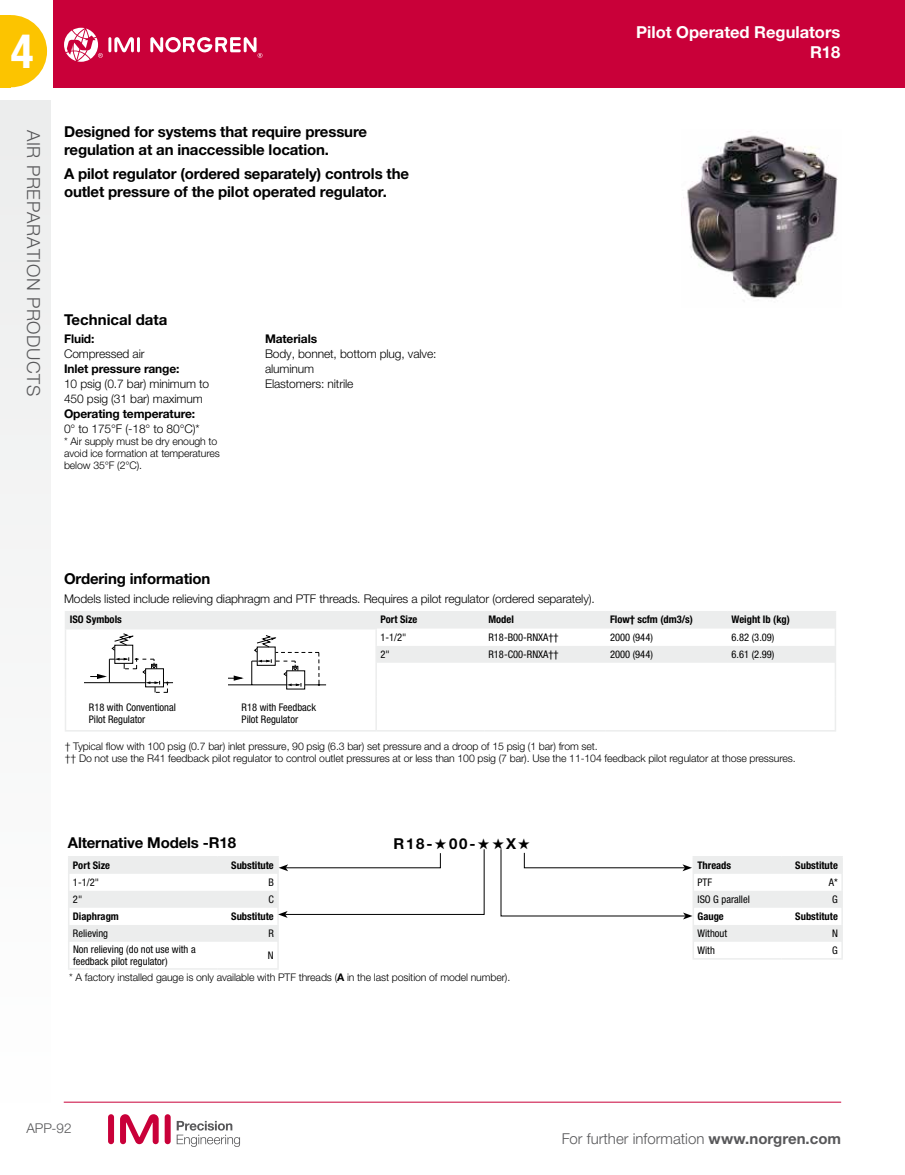
<style>
.page{position:relative;width:905px;height:1175px;background:#fff}
.page>*{position:absolute;margin:0;border:0;box-sizing:border-box;transform-origin:0 0}
.t1{font:700 condensed 47.1px "Helvetica Neue LTW1 G";color:#fff}
.t2{font:300 18px "Helvetica Neue LTW1 G";letter-spacing:.03em;color:#58585a}
.t3{font:700 16.5px/19.5px "Helvetica Neue LTW1 G";color:#fff;text-align:right}
.t4{font:700 15px/18px "Helvetica Neue LTW1 G";letter-spacing:-.01em;color:#000}
.t5{font:300 15px "Helvetica Neue LTW1 G";color:#58585a}
.t6{font:300 13.5px "Helvetica Neue LTW1 G";color:#58585a}
.t7{font:300 12px/15px "Helvetica Neue LTW1 G";letter-spacing:-.01em;color:#000}
.t8{font:700 12px "Helvetica Neue LTW1 G";letter-spacing:-.01em;color:#000}
.t9{font:300 10.5px/12px "Helvetica Neue LTW1 G";letter-spacing:-.01em;color:#000}
.t10{font:condensed 10.5px/12px "Helvetica Neue LTW1 G";color:#000}
.t11{font:700 condensed 10.5px "Helvetica Neue LTW1 G";color:#000}
.s1{font-weight:700}
</style>
<div class="page">
<svg style="left:10px;top:15px;width:37px;height:72px"></svg>
<div style="left:0;top:15px;width:10px;height:72px;background:#fcc400"></div>
<div style="left:0;top:100px;width:51px;height:1002px;background:#f5f5f5"></div>
<div style="left:53px;top:0;width:851px;height:87px;background:#c90039"></div>
<hr style="left:904px;top:0;width:1px;height:87px;background:#c90039">
<hr style="left:64px;top:1101px;width:777px;height:1px;background:#c90039">
<div style="left:165px;top:1114px;width:6px;height:30px;background:#c90039;border-radius:3px"></div>
<div style="left:108px;top:1114px;width:6px;height:30px;background:#c90039;border-radius:3px"></div>
<svg style="left:120px;top:1114px;width:39px;height:30px"></svg>
<svg style="left:177px;top:1120px;width:63px;height:26px"></svg>
<hr style="left:376px;top:730px;width:108px;height:1px;background:#eceded">
<hr style="left:484px;top:730px;width:121px;height:1px;background:#eceded">
<hr style="left:605px;top:730px;width:122px;height:1px;background:#eceded">
<hr style="left:727px;top:730px;width:109px;height:1px;background:#eceded">
<hr style="left:65px;top:730px;width:311px;height:1px;background:#eceded">
<hr style="left:108px;top:37px;width:3px;height:15px;background:#fff">
<hr style="left:137px;top:37px;width:3px;height:15px;background:#fff">
<svg style="left:114px;top:37px;width:20px;height:15px"></svg>
<svg style="left:150px;top:37px;width:112px;height:21px"></svg>
<svg style="left:64px;top:28px;width:39px;height:34px"></svg>
<img style="left:683px;top:135px;width:155px;height:164px">
<svg style="left:65px;top:611px;width:771px;height:119px"></svg>
<hr style="left:692px;top:958px;width:89px;height:1px;background:#eceded">
<hr style="left:781px;top:958px;width:61px;height:1px;background:#eceded">
<svg style="left:500px;top:849px;width:342px;height:109px"></svg>
<svg style="left:68px;top:849px;width:417px;height:120px"></svg>
<h1 class="t1" style="left:11px;top:23px;width:24px">4</h1>
<h2 class="t2" style="left:45px;top:130px;width:268px;rotate:90deg">AIR PREPARATION PRODUCTS</h2>
<h3 class="t4" style="left:64px;top:123px;width:304px">Designed for systems that require pressure regulation at an inaccessible location.</h3>
<h3 class="t4" style="left:64px;top:165px;width:346px">A pilot regulator (ordered separately) controls the outlet pressure of the pilot operated regulator.</h3>
<h3 class="t4" style="left:64px;top:310px;width:105px">Technical data</h3>
<p class="t8" style="left:64px;top:331px;width:32px">Fluid:</p>
<p class="t7" style="left:64px;top:346px;width:82px">Compressed air</p>
<p class="t8" style="left:64px;top:361px;width:117px">Inlet pressure range:</p>
<p class="t7" style="left:64px;top:376px;width:147px">10 psig (0.7 bar) minimum to<br>450 psig (31 bar) maximum</p>
<p class="t8" style="left:64px;top:406px;width:133px">Operating temperature:</p>
<p class="t7" style="left:64px;top:421px;width:137px">0° to 175°F (-18° to 80°C)*</p>
<p class="t9" style="left:64px;top:435px;width:157px">* Air supply must be dry enough to avoid ice formation at temperatures below 35°F (2°C).</p>
<p class="t8" style="left:265px;top:331px;width:54px">Materials</p>
<p class="t7" style="left:265px;top:346px;width:173px">Body, bonnet, bottom plug, valve: aluminum<br>Elastomers: nitrile</p>
<h3 class="t3" style="left:636px;top:23px;width:205px">Pilot Operated Regulators<br>R18</h3>
<h3 class="t4" style="left:64px;top:570px;width:148px">Ordering information</h3>
<p class="t7" style="left:64px;top:591px;width:532px">Models listed include relieving diaphragm and PTF threads. Requires a pilot regulator (ordered separately).</p>
<p class="t11" style="left:70px;top:613px;width:54px">ISO Symbols</p>
<p class="t11" style="left:380px;top:613px;width:39px">Port Size</p>
<p class="t11" style="left:488px;top:613px;width:27px">Model</p>
<p class="t11" style="left:610px;top:613px;width:84px">Flow† scfm (dm3/s)</p>
<p class="t11" style="left:731px;top:613px;width:60px">Weight lb (kg)</p>
<p class="t10" style="left:380px;top:631px;width:28px">1-1/2"</p>
<p class="t10" style="left:488px;top:631px;width:72px">R18-B00-RNXA††</p>
<p class="t10" style="left:610px;top:631px;width:44px">2000 (944)</p>
<p class="t10" style="left:731px;top:631px;width:44px">6.82 (3.09)</p>
<p class="t10" style="left:380px;top:648px;width:11px">2"</p>
<p class="t10" style="left:488px;top:648px;width:72px">R18-C00-RNXA††</p>
<p class="t10" style="left:610px;top:648px;width:44px">2000 (944)</p>
<p class="t10" style="left:731px;top:648px;width:44px">6.61 (2.99)</p>
<p class="t10" style="left:89px;top:701px;width:89px">R18 with Conventional<br>Pilot Regulator</p>
<p class="t10" style="left:242px;top:701px;width:76px">R18 with Feedback<br>Pilot Regulator</p>
<p class="t9" style="left:65px;top:740px;width:732px">† Typical flow with 100 psig (0.7 bar) inlet pressure, 90 psig (6.3 bar) set pressure and a droop of 15 psig (1 bar) from set.<br>†† Do not use the R41 feedback pilot regulator to control outlet pressures at or less than 100 psig (7 bar). Use the 11-104 feedback pilot regulator at those pressures.</p>
<h3 class="t4" style="left:68px;top:833px;width:169px">Alternative Models -R18</h3>
<p class="t11" style="left:73px;top:859px;width:39px">Port Size</p>
<p class="t11" style="left:231px;top:859px;width:44px">Substitute</p>
<p class="t10" style="left:73px;top:876px;width:28px">1-1/2"</p>
<p class="t10" style="left:268px;top:876px;width:7px">B</p>
<p class="t10" style="left:73px;top:893px;width:11px">2"</p>
<p class="t10" style="left:268px;top:893px;width:7px">C</p>
<p class="t11" style="left:73px;top:910px;width:47px">Diaphragm</p>
<p class="t11" style="left:231px;top:910px;width:44px">Substitute</p>
<p class="t10" style="left:73px;top:927px;width:37px">Relieving</p>
<p class="t10" style="left:268px;top:927px;width:7px">R</p>
<p class="t10" style="left:73px;top:943px;width:124px">Non relieving (do not use with a feedback pilot regulator)</p>
<p class="t10" style="left:268px;top:949px;width:7px">N</p>
<h3 class="t4" style="left:393px;top:834px;width:138px">R18-★00-★★X★</h3>
<p class="t9" style="left:69px;top:971px;width:442px">* A factory installed gauge is only available with PTF threads (<span class="s1">A</span> in the last position of model number).</p>
<p class="t11" style="left:697px;top:859px;width:35px">Threads</p>
<p class="t11" style="left:795px;top:859px;width:44px">Substitute</p>
<p class="t10" style="left:697px;top:876px;width:16px">PTF</p>
<p class="t10" style="left:828px;top:876px;width:10px">A*</p>
<p class="t10" style="left:697px;top:893px;width:54px">ISO G parallel</p>
<p class="t10" style="left:832px;top:893px;width:7px">G</p>
<p class="t11" style="left:697px;top:910px;width:28px">Gauge</p>
<p class="t11" style="left:795px;top:910px;width:44px">Substitute</p>
<p class="t10" style="left:697px;top:927px;width:31px">Without</p>
<p class="t10" style="left:832px;top:927px;width:7px">N</p>
<p class="t10" style="left:697px;top:944px;width:19px">With</p>
<p class="t10" style="left:832px;top:944px;width:7px">G</p>
<p class="t6" style="left:26px;top:1120px;width:47px">APP-92</p>
<h3 class="t5" style="left:562px;top:1129px;width:281px">For further information <span class="s1">www.norgren.com</span></h3>
</div>
